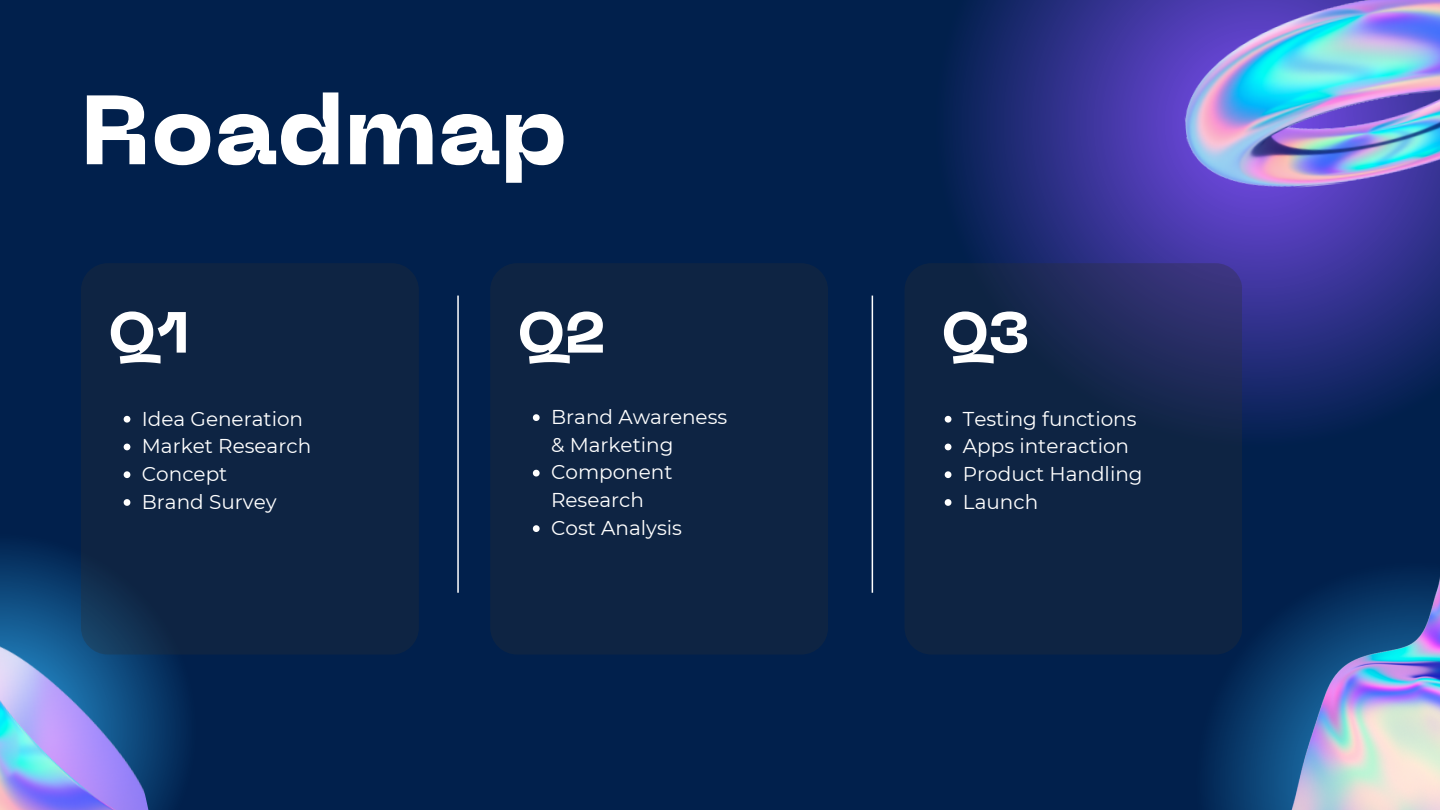
<style>
.page{position:relative;width:1440px;height:810px;background:#01204c}
.page>*{position:absolute;margin:0;border:0;box-sizing:border-box;transform-origin:0 0}
.t1{font:800 97.6px "PP Neue Machina";color:#fff}
.t2{font:800 57.5px "PP Neue Machina";color:#fff}
.t3{font:20px/27.8px "Montserrat";color:#fff}
</style>
<div class="page">
<svg style="left:955px;top:0;width:485px;height:427px;background:#2e3088"></svg>
<svg style="left:0;top:547px;width:183px;height:263px"></svg>
<div style="left:81px;top:263px;width:338px;height:392px;background:#0e2443;border-radius:27px"></div>
<hr style="left:457px;top:296px;width:2px;height:297px;background:#fff">
<div style="left:490px;top:263px;width:338px;height:392px;background:#0e2443;border-radius:27px"></div>
<hr style="left:872px;top:296px;width:1px;height:297px;background:#fff">
<svg style="left:1211px;top:674px;width:31px;height:136px;fill:#052e5c"></svg>
<svg style="left:905px;top:263px;width:337px;height:392px;fill:#0e2443"></svg>
<img style="left:1175px;top:0;width:265px;height:198px">
<img style="left:0;top:616px;width:153px;height:194px">
<img style="left:1242px;top:576px;width:198px;height:234px">
<svg style="left:124px;top:416px;width:6px;height:7px"></svg>
<svg style="left:124px;top:444px;width:6px;height:6px"></svg>
<svg style="left:124px;top:471px;width:6px;height:7px"></svg>
<svg style="left:124px;top:499px;width:6px;height:7px"></svg>
<svg style="left:533px;top:414px;width:7px;height:7px"></svg>
<svg style="left:533px;top:470px;width:7px;height:6px"></svg>
<svg style="left:533px;top:525px;width:7px;height:7px"></svg>
<svg style="left:945px;top:416px;width:6px;height:7px"></svg>
<svg style="left:945px;top:444px;width:6px;height:6px"></svg>
<svg style="left:945px;top:471px;width:6px;height:7px"></svg>
<svg style="left:945px;top:499px;width:6px;height:7px"></svg>
<p class="t1" style="left:81px;top:93px;width:488px">Roadmap</p>
<p class="t2" style="left:108px;top:310px;width:83px">Q1</p>
<p class="t3" style="left:142px;top:405px;width:163px">Idea Generation</p>
<p class="t3" style="left:142px;top:432px;width:171px">Market Research</p>
<p class="t3" style="left:142px;top:460px;width:87px">Concept</p>
<h2 class="t3" style="left:142px;top:488px;width:136px">Brand Survey</h2>
<p class="t2" style="left:517px;top:310px;width:90px">Q2</p>
<p class="t3" style="left:551px;top:403px;width:178px">Brand Awareness &amp; Marketing</p>
<p class="t3" style="left:551px;top:458px;width:123px">Component<br>Research</p>
<p class="t3" style="left:551px;top:514px;width:132px">Cost Analysis</p>
<p class="t2" style="left:941px;top:310px;width:90px">Q3</p>
<p class="t3" style="left:963px;top:405px;width:175px">Testing functions</p>
<h2 class="t3" style="left:963px;top:432px;width:168px">Apps interaction</h2>
<p class="t3" style="left:963px;top:460px;width:181px">Product Handling</p>
<p class="t3" style="left:963px;top:488px;width:77px">Launch</p>
</div>
